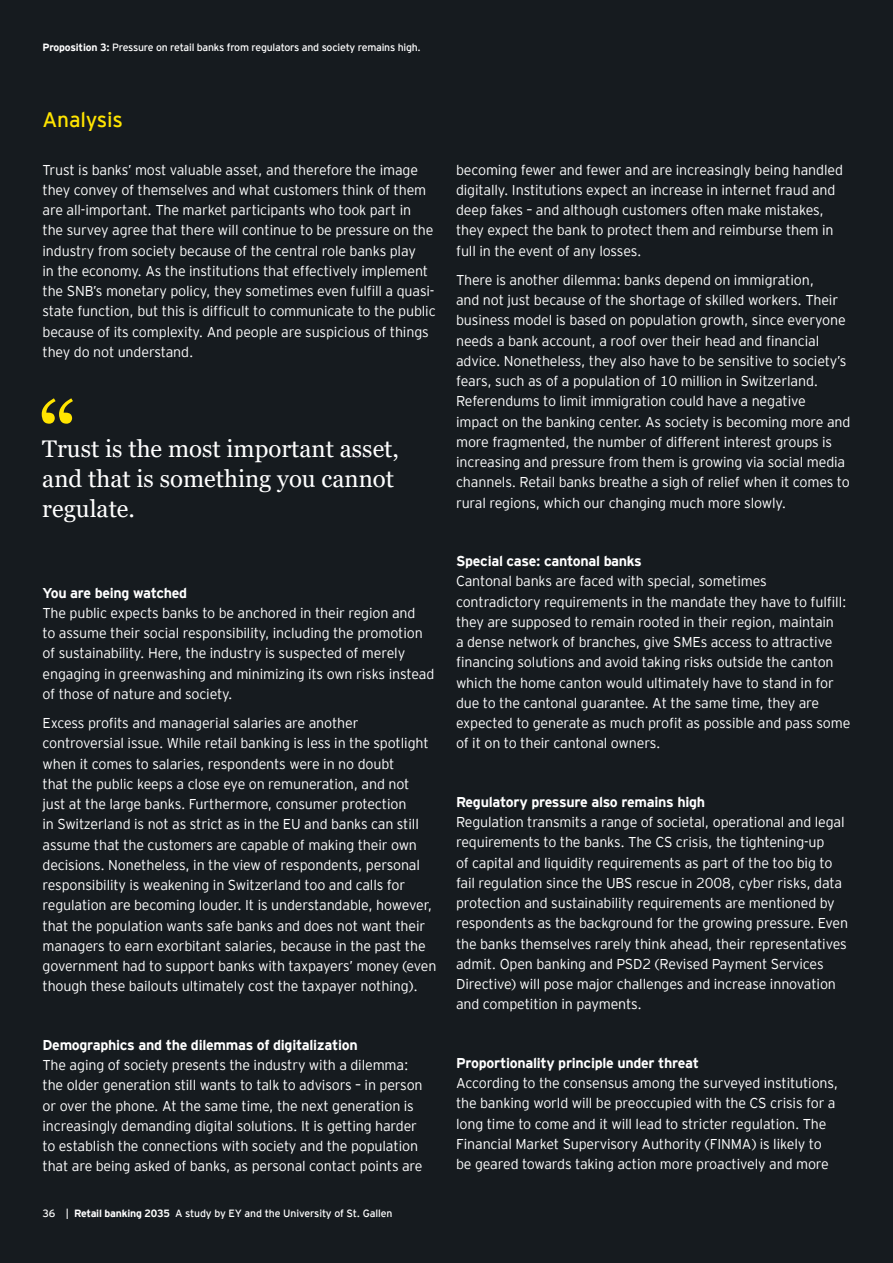
<style>
.page{position:relative;width:893px;height:1263px;background:#161b1f}
.page>*{position:absolute;margin:0;border:0;box-sizing:border-box;transform-origin:0 0}
.t1{font:96px "Georgia";color:#ffe400}
.t2{font:24px/30px "Georgia";color:#fff}
.t3{font:21px "EY Interstate";letter-spacing:-.01em;color:#ffe400}
.t4{font:300 14.25px/20.2px "EY Interstate";letter-spacing:-.01em;color:#fff}
.t5{font:700 14.25px "EY Interstate";letter-spacing:-.02em;color:#fff}
.t6{font:10.5px "EY Interstate";letter-spacing:-.02em;color:#fff}
.s1{font-weight:700}
</style>
<div class="page">
<p class="t6" style="left:43px;top:40px;width:380px"><span class="s1">Proposition 3:</span> Pressure on retail banks from regulators and society remains high.</p>
<h3 class="t3" style="left:43px;top:105px;width:82px">Analysis</h3>
<p class="t4" style="left:43px;top:159px;width:395px">Trust is banks’ most valuable asset, and therefore the image they convey of themselves and what customers think of them are all-important. The market participants who took part in<br>the survey agree that there will continue to be pressure on the industry from society because of the central role banks play<br>in the economy. As the institutions that effectively implement the SNB’s monetary policy, they sometimes even fulfill a quasi&shy;state function, but this is difficult to communicate to the public because of its complexity. And people are suspicious of things they do not understand.</p>
<h1 class="t1" style="left:38px;top:379px;width:41px">“</h1>
<h2 class="t2" style="left:42px;top:434px;width:358px">Trust is the most important asset, and that is something you cannot regulate.</h2>
<p class="t5" style="left:43px;top:582px;width:146px">You are being watched</p>
<p class="t4" style="left:43px;top:602px;width:393px">The public expects banks to be anchored in their region and<br>to assume their social responsibility, including the promotion of sustainability. Here, the industry is suspected of merely engaging in greenwashing and minimizing its own risks instead of those of nature and society.</p>
<p class="t4" style="left:43px;top:712px;width:396px">Excess profits and managerial salaries are another controversial issue. While retail banking is less in the spotlight when it comes to salaries, respondents were in no doubt<br>that the public keeps a close eye on remuneration, and not<br>just at the large banks. Furthermore, consumer protection<br>in Switzerland is not as strict as in the EU and banks can still assume that the customers are capable of making their own decisions. Nonetheless, in the view of respondents, personal responsibility is weakening in Switzerland too and calls for regulation are becoming louder. It is understandable, however, that the population wants safe banks and does not want their managers to earn exorbitant salaries, because in the past the government had to support banks with taxpayers’ money (even though these bailouts ultimately cost the taxpayer nothing).</p>
<p class="t5" style="left:43px;top:1035px;width:317px">Demographics and the dilemmas of digitalization</p>
<p class="t4" style="left:43px;top:1054px;width:382px">The aging of society presents the industry with a dilemma: the older generation still wants to talk to advisors – in person or over the phone. At the same time, the next generation is increasingly demanding digital solutions. It is getting harder to establish the connections with society and the population that are being asked of banks, as personal contact points are</p>
<p class="t6" style="left:43px;top:1206px;width:351px">36 | <span class="s1">Retail banking 2035</span> A study by EY and the University of St. Gallen</p>
<p class="t4" style="left:456px;top:159px;width:388px">becoming fewer and fewer and are increasingly being handled digitally. Institutions expect an increase in internet fraud and deep fakes – and although customers often make mistakes, they expect the bank to protect them and reimburse them in full in the event of any losses.</p>
<p class="t4" style="left:456px;top:269px;width:396px">There is another dilemma: banks depend on immigration,<br>and not just because of the shortage of skilled workers. Their business model is based on population growth, since everyone needs a bank account, a roof over their head and financial advice. Nonetheless, they also have to be sensitive to society’s fears, such as of a population of 10 million in Switzerland.<br>Referendums to limit immigration could have a negative impact on the banking center. As society is becoming more and more fragmented, the number of different interest groups is increasing and pressure from them is growing via social media channels. Retail banks breathe a sigh of relief when it comes to rural regions, which our changing much more slowly.</p>
<p class="t5" style="left:456px;top:551px;width:187px">Special case: cantonal banks</p>
<p class="t4" style="left:456px;top:570px;width:396px">Cantonal banks are faced with special, sometimes contradictory requirements in the mandate they have to fulfill: they are supposed to remain rooted in their region, maintain<br>a dense network of branches, give SMEs access to attractive financing solutions and avoid taking risks outside the canton which the home canton would ultimately have to stand in for due to the cantonal guarantee. At the same time, they are expected to generate as much profit as possible and pass some of it on to their cantonal owners.</p>
<p class="t5" style="left:456px;top:791px;width:251px">Regulatory pressure also remains high</p>
<p class="t4" style="left:456px;top:811px;width:394px">Regulation transmits a range of societal, operational and legal requirements to the banks. The CS crisis, the tightening-up<br>of capital and liquidity requirements as part of the too big to fail regulation since the UBS rescue in 2008, cyber risks, data protection and sustainability requirements are mentioned by respondents as the background for the growing pressure. Even the banks themselves rarely think ahead, their representatives admit. Open banking and PSD2 (Revised Payment Services Directive) will pose major challenges and increase innovation and competition in payments.</p>
<p class="t5" style="left:456px;top:1052px;width:245px">Proportionality principle under threat</p>
<p class="t4" style="left:456px;top:1072px;width:384px">According to the consensus among the surveyed institutions, the banking world will be preoccupied with the CS crisis for a long time to come and it will lead to stricter regulation. The Financial Market Supervisory Authority (FINMA) is likely to be geared towards taking action more proactively and more</p>
</div>
